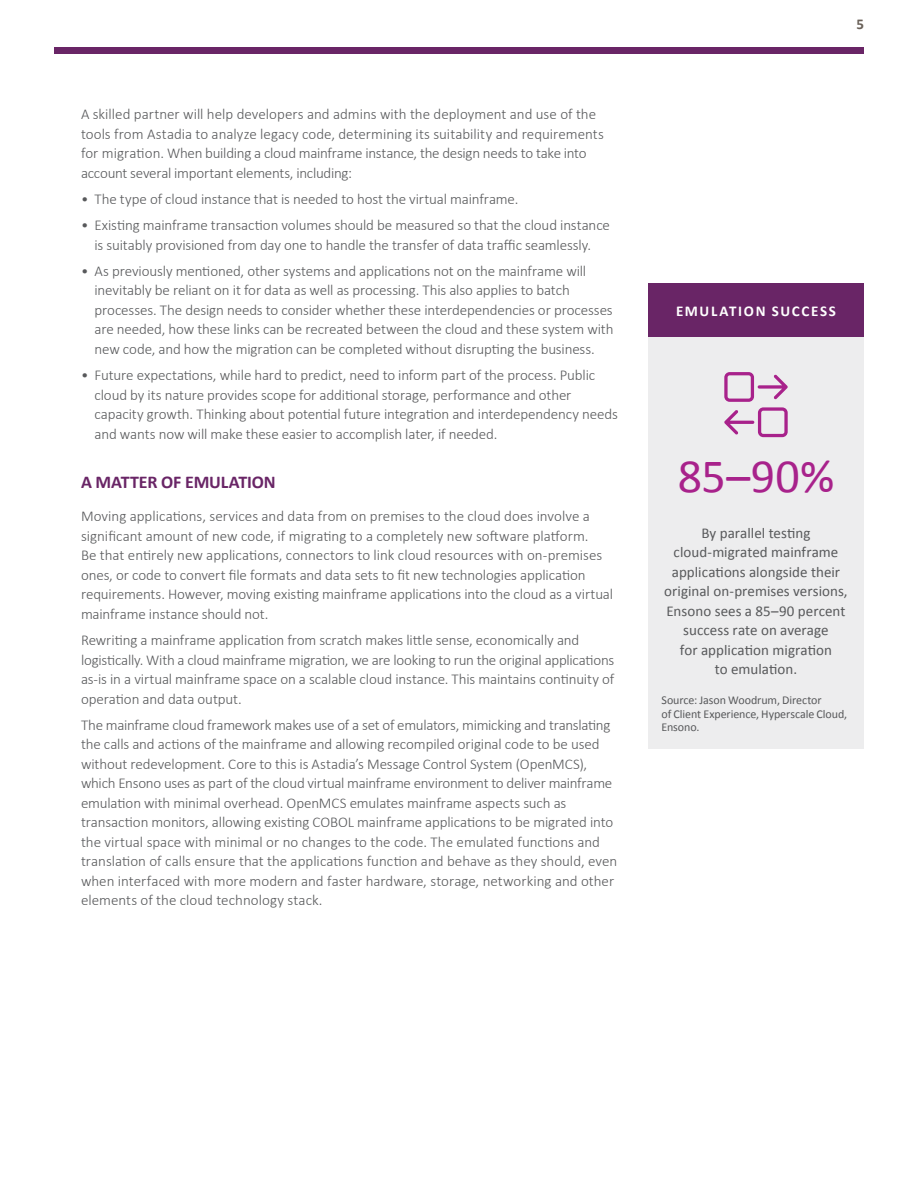
<style>
.page{position:relative;width:918px;height:1188px;background:#fff}
.page>*{position:absolute;margin:0;border:0;box-sizing:border-box;transform-origin:0 0}
.t1{font:48px "Calibri";color:#a8228b}
.t2{font:700 18px "Calibri";letter-spacing:-.01em;color:#692566}
.t3{font:300 15px/19.5px "Calibri";letter-spacing:-.01em;color:#58595b}
.t4{font:15px/19.5px "Calibri";letter-spacing:.005em;color:#58595b;text-align:center}
.t5{font:700 15px "Calibri";letter-spacing:.105em;color:#fff}
.t6{font:700 15px "Calibri";color:#6a6159}
.t7{font:12px/13.5px "Calibri";letter-spacing:-.005em;color:#58595b}
</style>
<div class="page">
<div style="left:54px;top:47px;width:810px;height:7px;background:#692566"></div>
<div style="left:648px;top:338px;width:216px;height:411px;background:#ededee"></div>
<div style="left:648px;top:284px;width:216px;height:54px;background:#692566"></div>
<svg style="left:724px;top:372px;width:64px;height:65px"></svg>
<p class="t3" style="left:81px;top:104px;width:524px">A skilled partner will help developers and admins with the deployment and use of the tools from Astadia to analyze legacy code, determining its suitability and requirements for migration. When building a cloud mainframe instance, the design needs to take into account several important elements, including:</p>
<p class="t3" style="left:81px;top:189px;width:439px">• The type of cloud instance that is needed to host the virtual mainframe.</p>
<p class="t3" style="left:81px;top:215px;width:531px;text-align:center">• Existing mainframe transaction volumes should be measured so that the cloud instance is suitably provisioned from day one to handle the transfer of data traffic seamlessly.</p>
<p class="t3" style="left:95px;top:261px;width:521px;text-indent:-14px">• As previously mentioned, other systems and applications not on the mainframe will inevitably be reliant on it for data as well as processing. This also applies to batch processes. The design needs to consider whether these interdependencies or processes are needed, how these links can be recreated between the cloud and these system with new code, and how the migration can be completed without disrupting the business.</p>
<p class="t3" style="left:95px;top:365px;width:525px;text-indent:-14px">• Future expectations, while hard to predict, need to inform part of the process. Public cloud by its nature provides scope for additional storage, performance and other capacity growth. Thinking about potential future integration and interdependency needs and wants now will make these easier to accomplish later, if needed.</p>
<p class="t2" style="left:81px;top:471px;width:196px">A MATTER OF EMULATION</p>
<p class="t3" style="left:81px;top:506px;width:534px">Moving applications, services and data from on premises to the cloud does involve a significant amount of new code, if migrating to a completely new software platform.<br>Be that entirely new applications, connectors to link cloud resources with on-premises ones, or code to convert file formats and data sets to fit new technologies application requirements. However, moving existing mainframe applications into the cloud as a virtual mainframe instance should not.</p>
<p class="t3" style="left:81px;top:630px;width:535px">Rewriting a mainframe application from scratch makes little sense, economically and logistically. With a cloud mainframe migration, we are looking to run the original applications as-is in a virtual mainframe space on a scalable cloud instance. This maintains continuity of operation and data output.</p>
<p class="t3" style="left:81px;top:714px;width:538px">The mainframe cloud framework makes use of a set of emulators, mimicking and translating the calls and actions of the mainframe and allowing recompiled original code to be used without redevelopment. Core to this is Astadia’s Message Control System (OpenMCS), which Ensono uses as part of the cloud virtual mainframe environment to deliver mainframe emulation with minimal overhead. OpenMCS emulates mainframe aspects such as transaction monitors, allowing existing COBOL mainframe applications to be migrated into the virtual space with minimal or no changes to the code. The emulated functions and translation of calls ensure that the applications function and behave as they should, even when interfaced with more modern and faster hardware, storage, networking and other elements of the cloud technology stack.</p>
<p class="t6" style="left:856px;top:15px;width:9px">5</p>
<p class="t5" style="left:676px;top:302px;width:161px">EMULATION SUCCESS</p>
<h1 class="t1" style="left:678px;top:446px;width:158px">85–90%</h1>
<p class="t4" style="left:664px;top:523px;width:185px">By parallel testing cloud-migrated mainframe applications alongside their original on-premises versions,<br>Ensono sees a 85–90 percent success rate on average<br>for application migration<br>to emulation.</p>
<p class="t7" style="left:662px;top:694px;width:187px">Source: Jason Woodrum, Director<br>of Client Experience, Hyperscale Cloud,<br>Ensono.</p>
</div>
